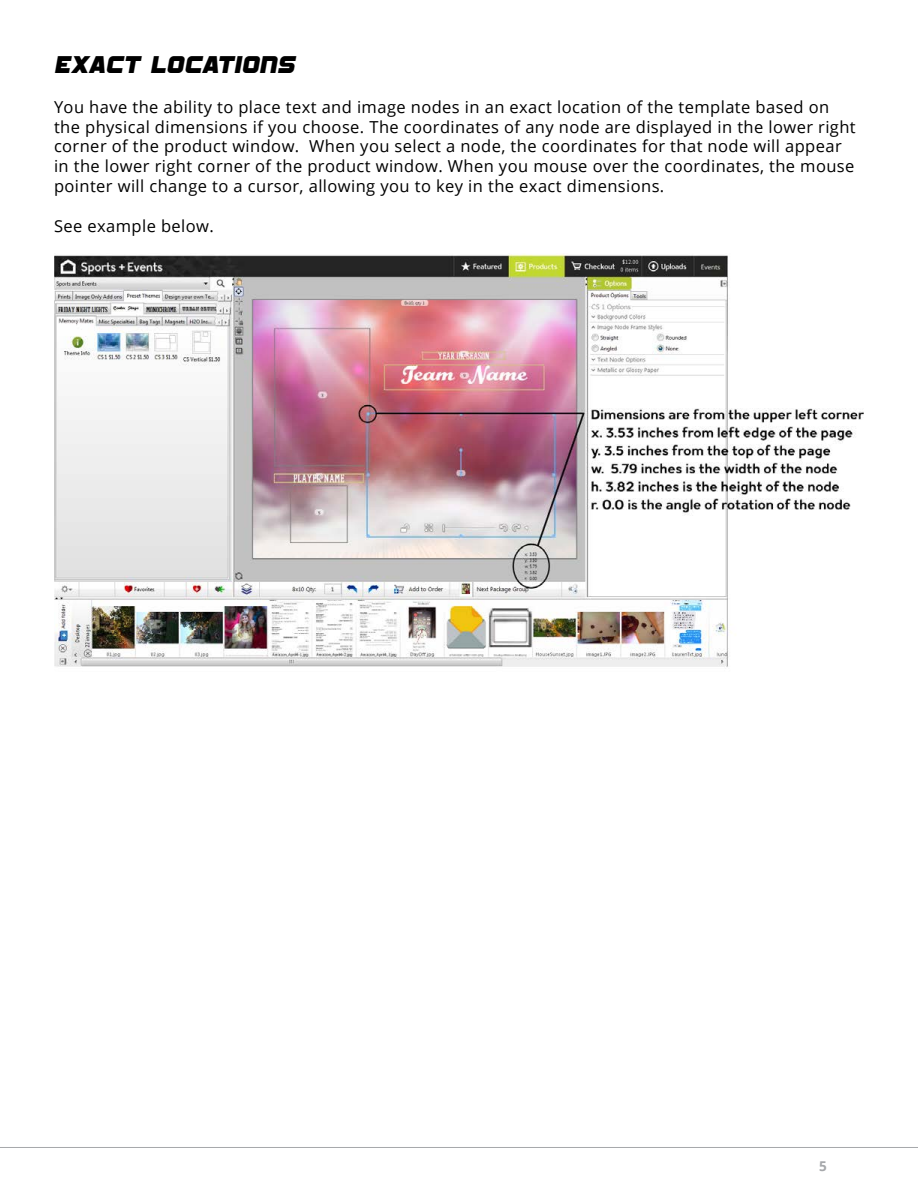
<style>
.page{position:relative;width:918px;height:1188px;background:#fff}
.page>*{position:absolute;margin:0;border:0;box-sizing:border-box;transform-origin:0 0}
.t1{font:italic 24px "SF Sports Night Solid";letter-spacing:.025em;color:#000}
.t2{font:16.5px/19.8px "Open Sans";letter-spacing:.025em;color:#000}
.t3{font:700 13.5px "Open Sans";color:#a6a8ab}
</style>
<div class="page">
<hr style="left:0;top:1147px;width:918px;height:1px;background:#a6a8ab">
<img style="left:54px;top:254px;width:810px;height:413px">
<h1 class="t1" style="left:54px;top:55px;width:242px">EXACT LOCATIONS</h1>
<p class="t2" style="left:54px;top:96px;width:803px">You have the ability to place text and image nodes in an exact location of the template based on the physical dimensions if you choose. The coordinates of any node are displayed in the lower right corner of the product window. When you select a node, the coordinates for that node will appear in the lower right corner of the product window. When you mouse over the coordinates, the mouse pointer will change to a cursor, allowing you to key in the exact dimensions.</p>
<p class="t2" style="left:54px;top:215px;width:161px">See example below.</p>
<p class="t3" style="left:819px;top:1157px;width:9px">5</p>
</div>
